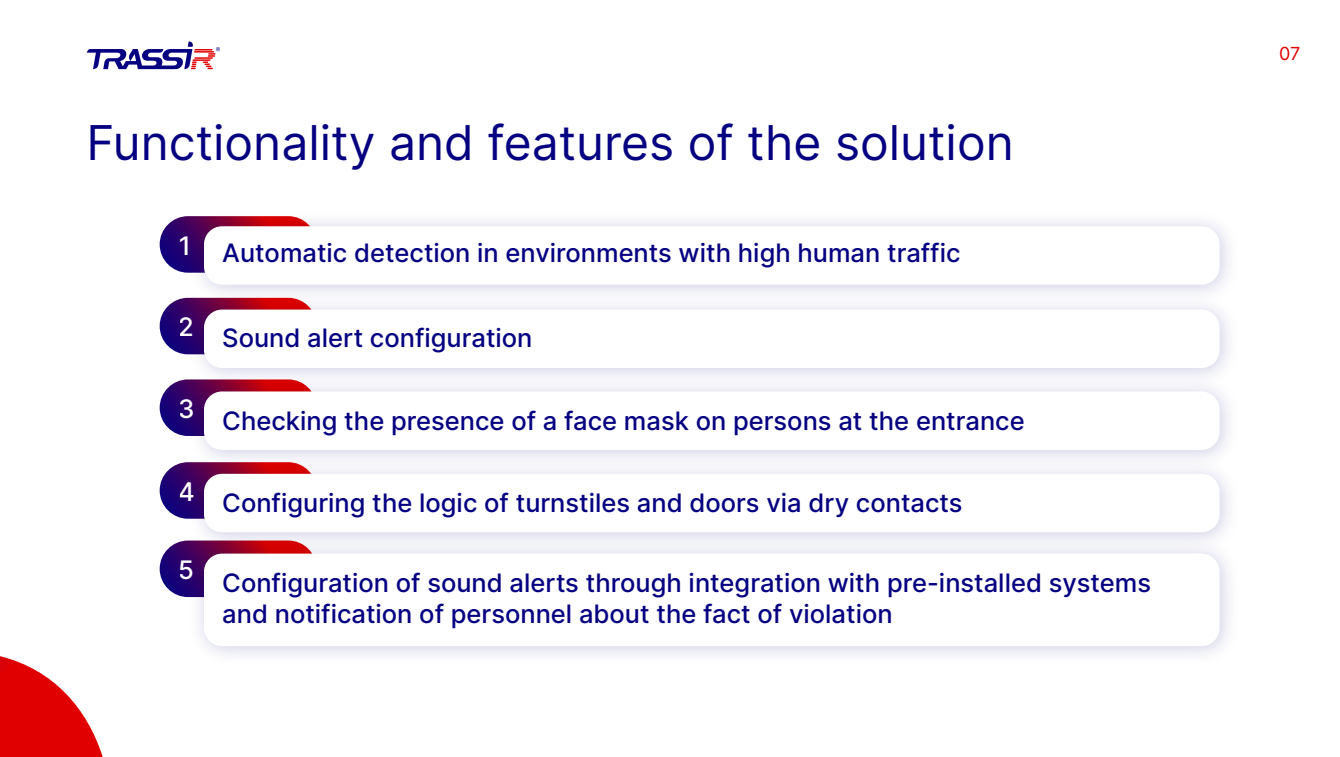
<style>
.page{position:relative;width:1340px;height:757px;background:#fff}
.page>*{position:absolute;margin:0;border:0;box-sizing:border-box;transform-origin:0 0}
.t1{font:48px "Inter";color:#050081}
.t2{font:500 25.5px "Inter";color:#fff}
.t3{font:500 25.35px/31.5px "Inter";color:#050081}
.t4{font:18px "Inter";color:#e20000}
</style>
<div class="page">
<div style="left:160px;top:298px;width:157px;height:56px;background:linear-gradient(to bottom,#38076a,#08007d);border-radius:28px"></div>
<svg style="left:160px;top:379px;width:157px;height:57px"></svg>
<svg style="left:160px;top:462px;width:157px;height:57px"></svg>
<svg style="left:160px;top:540px;width:157px;height:57px"></svg>
<svg style="left:160px;top:216px;width:157px;height:57px"></svg>
<svg style="left:87px;top:41px;width:133px;height:29px"></svg>
<svg style="left:0;top:656px;width:103px;height:101px"></svg>
<img style="left:180px;top:216px;width:1049px;height:70px">
<div style="left:204px;top:226px;width:1015px;height:59px;background:#fff;border-radius:18px"></div>
<img style="left:180px;top:286px;width:1049px;height:82px">
<div style="left:204px;top:310px;width:1015px;height:58px;background:#fff;border-radius:18px"></div>
<img style="left:180px;top:368px;width:1049px;height:82px">
<div style="left:204px;top:391px;width:1015px;height:59px;background:#fff;border-radius:18px"></div>
<img style="left:180px;top:450px;width:1049px;height:80px">
<div style="left:204px;top:474px;width:1015px;height:58px;background:#fff;border-radius:18px"></div>
<div style="left:204px;top:554px;width:1015px;height:92px;background:#fff;border-radius:18px"></div>
<h1 class="t1" style="left:86px;top:108px;width:928px">Functionality and features of the solution</h1>
<p class="t2" style="left:179px;top:227px;width:14px">1</p>
<p class="t2" style="left:179px;top:308px;width:17px">2</p>
<p class="t2" style="left:179px;top:390px;width:18px">3</p>
<p class="t2" style="left:179px;top:473px;width:18px">4</p>
<p class="t2" style="left:179px;top:551px;width:17px">5</p>
<p class="t3" style="left:222px;top:237px;width:739px">Automatic detection in environments with high human traffic</p>
<p class="t3" style="left:222px;top:322px;width:312px">Sound alert configuration</p>
<p class="t3" style="left:222px;top:404px;width:804px">Checking the presence of a face mask on persons at the entrance</p>
<p class="t3" style="left:222px;top:486px;width:741px">Configuring the logic of turnstiles and doors via dry contacts</p>
<p class="t3" style="left:222px;top:566px;width:930px">Configuration of sound alerts through integration with pre-installed systems and notification of personnel about the fact of violation</p>
<p class="t4" style="left:1279px;top:41px;width:23px">07</p>
</div>
